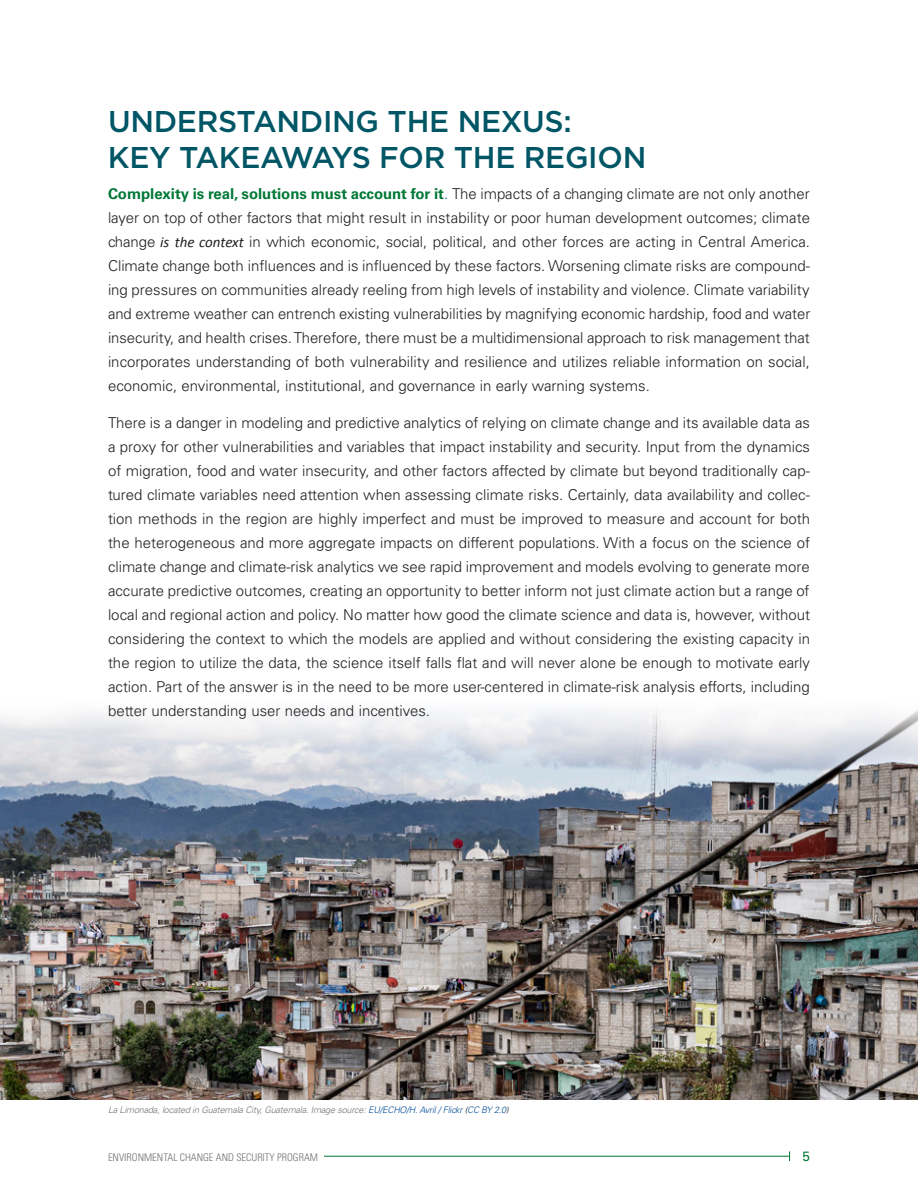
<style>
.page{position:relative;width:918px;height:1188px;background:#fff}
.page>*{position:absolute;margin:0;border:0;box-sizing:border-box;transform-origin:0 0}
.Section_head_1{font:500 30px/36px "Gotham";letter-spacing:-.01em;color:#005665}
.BODY_JUSTIFIED{font:300 15px/24px "Univers LT Std";color:#231f20;text-align:justify}
.t1{font:13.5px "Univers LT Std";color:#007836}
.t2{font:300 condensed 10.5px "Univers LT Std";color:#717074}
.Photo_Caption{font:italic 300 9px "Univers LT Std";letter-spacing:-.015em;color:#717074}
.s1{font-weight:700;color:#007836}
.s2{color:#004c97}
.s3{font-family:"Calibri";font-weight:400;font-style:italic}
.s4{color:#231f20}
</style>
<div class="page">
<hr style="left:324px;top:1156px;width:466px;height:1px;background:#007836">
<img style="left:0;top:707px;width:918px;height:392px">
<p class="Section_head_1" style="left:108px;top:103px;width:540px">UNDERSTANDING THE NEXUS:<br>KEY TAKEAWAYS FOR THE REGION</p>
<p class="BODY_JUSTIFIED" style="left:108px;top:181px;width:704px"><span class="s1">Complexity is real, solutions must account for it</span><span class="s2">.</span> The impacts of a changing climate are not only another layer on top of other factors that might result in instability or poor human development outcomes; climate change <span class="s3">is the context</span> in which economic, social, political, and other forces are acting in Central America.<br>Climate change both influences and is influenced by these factors. Worsening climate risks are compound&shy;ing pressures on communities already reeling from high levels of instability and violence. Climate variability and extreme weather can entrench existing vulnerabilities by magnifying economic hardship, food and water insecurity, and health crises. Therefore, there must be a multidimensional approach to risk management that incorporates understanding of both vulnerability and resilience and utilizes reliable information on social, economic, environmental, institutional, and governance in early warning systems.</p>
<p class="BODY_JUSTIFIED" style="left:108px;top:411px;width:704px">There is a danger in modeling and predictive analytics of relying on climate change and its available data as a proxy for other vulnerabilities and variables that impact instability and security. Input from the dynamics of migration, food and water insecurity, and other factors affected by climate but beyond traditionally cap&shy;tured climate variables need attention when assessing climate risks. Certainly, data availability and collec&shy;tion methods in the region are highly imperfect and must be improved to measure and account for both the heterogeneous and more aggregate impacts on different populations. With a focus on the science of climate change and climate-risk analytics we see rapid improvement and models evolving to generate more accurate predictive outcomes, creating an opportunity to better inform not just climate action but a range of local and regional action and policy. No matter how good the climate science and data is, however, without considering the context to which the models are applied and without considering the existing capacity in the region to utilize the data, the science itself falls flat and will never alone be enough to motivate early action. Part of the answer is in the need to be more user-centered in climate-risk analysis efforts, including better understanding user needs and incentives.</p>
<p class="Photo_Caption" style="left:108px;top:1104px;width:402px">La Limonada, located in Guatemala City, Guatemala. Image source: <span class="s2">EU/ECHO/H. Avril / Flickr</span> <span class="s4">(</span><span class="s2">CC BY 2.0</span><span class="s4">)</span></p>
<p class="t2" style="left:108px;top:1151px;width:212px">ENVIRONMENTAL CHANGE AND SECURITY PROGRAM</p>
<p class="t1" style="left:802px;top:1148px;width:9px">5</p>
</div>
